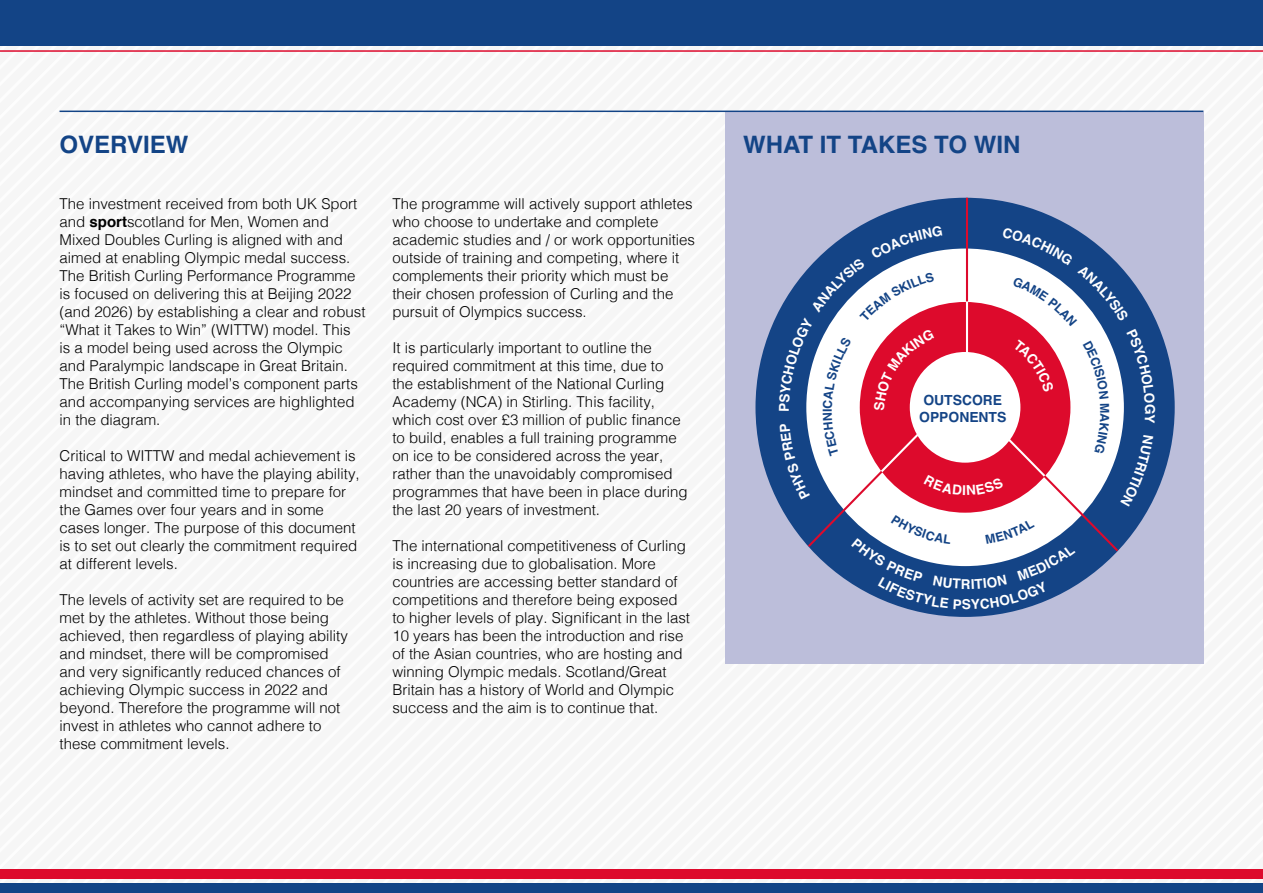
<style>
.page{position:relative;width:1263px;height:893px;background:#fff}
.page>*{position:absolute;margin:0;border:0;box-sizing:border-box;transform-origin:0 0}
.t1{font:700 24px "Helvetica";color:#134486}
.t2{font:300 15px/18px "Helvetica";color:#000}
.t3{font:700 13.95px/16.6px "Helvetica";color:#144486;text-align:center}
.t4{font:700 13.65px "Helvetica";color:#fff}
.t5{font:700 12.45px "Helvetica";color:#144486}
.s1{font-weight:700}
</style>
<div class="page">
<svg style="left:1015px;top:869px;width:248px;height:1px"></svg>
<div style="left:725px;top:112px;width:478px;height:551px;background:#bcbeda"></div>
<div style="left:755px;top:198px;width:420px;height:419px;background:#144486;border-radius:50%"></div>
<hr style="left:966px;top:198px;width:2px;height:168px;background:#dd0a2c">
<div style="left:0;top:0;width:1263px;height:46px;background:#134486"></div>
<div style="left:0;top:870px;width:1263px;height:9px;background:#dd0a2c"></div>
<div style="left:0;top:883px;width:1263px;height:10px;background:#134486"></div>
<hr style="left:0;top:50px;width:1263px;height:2px;background:#dd0a2c">
<hr style="left:60px;top:111px;width:1143px;height:1px;background:#134486">
<svg style="left:779px;top:226px;width:376px;height:383px"></svg>
<h1 class="t1" style="left:60px;top:125px;width:130px">OVERVIEW</h1>
<h1 class="t1" style="left:743px;top:125px;width:279px">WHAT IT TAKES TO WIN</h1>
<p class="t2" style="left:60px;top:193px;width:307px">The investment received from both UK Sport and <span class="s1">sport</span>scotland for Men, Women and Mixed Doubles Curling is aligned with and aimed at enabling Olympic medal success.<br>The British Curling Performance Programme is focused on delivering this at Beijing 2022 (and 2026) by establishing a clear and robust “What it Takes to Win” (WITTW) model. This<br>is a model being used across the Olympic and Paralympic landscape in Great Britain.<br>The British Curling model’s component parts and accompanying services are highlighted in the diagram.</p>
<p class="t2" style="left:60px;top:445px;width:302px">Critical to WITTW and medal achievement is having athletes, who have the playing ability, mindset and committed time to prepare for the Games over four years and in some cases longer. The purpose of this document is to set out clearly the commitment required at different levels.</p>
<p class="t2" style="left:60px;top:589px;width:290px">The levels of activity set are required to be met by the athletes. Without those being achieved, then regardless of playing ability and mindset, there will be compromised and very significantly reduced chances of achieving Olympic success in 2022 and beyond. Therefore the programme will not invest in athletes who cannot adhere to these commitment levels.</p>
<p class="t2" style="left:392px;top:193px;width:304px">The programme will actively support athletes who choose to undertake and complete academic studies and / or work opportunities outside of training and competing, where it complements their priority which must be their chosen profession of Curling and the pursuit of Olympics success.</p>
<p class="t2" style="left:392px;top:337px;width:297px">It is particularly important to outline the required commitment at this time, due to the establishment of the National Curling Academy (NCA) in Stirling. This facility, which cost over £3 million of public finance to build, enables a full training programme on ice to be considered across the year, rather than the unavoidably compromised programmes that have been in place during the last 20 years of investment.</p>
<p class="t2" style="left:392px;top:535px;width:299px">The international competitiveness of Curling is increasing due to globalisation. More countries are accessing better standard of competitions and therefore being exposed to higher levels of play. Significant in the last 10 years has been the introduction and rise of the Asian countries, who are hosting and winning Olympic medals. Scotland/Great Britain has a history of World and Olympic success and the aim is to continue that.</p>
<p class="t5" style="left:817px;top:412px;width:5px;rotate:-90deg">I</p>
<p class="t3" style="left:919px;top:392px;width:89px">OUTSCORE<br>OPPONENTS</p>
<p class="t4" style="left:961px;top:573px;width:11px">R</p>
<p class="t4" style="left:962px;top:593px;width:11px">S</p>
</div>
